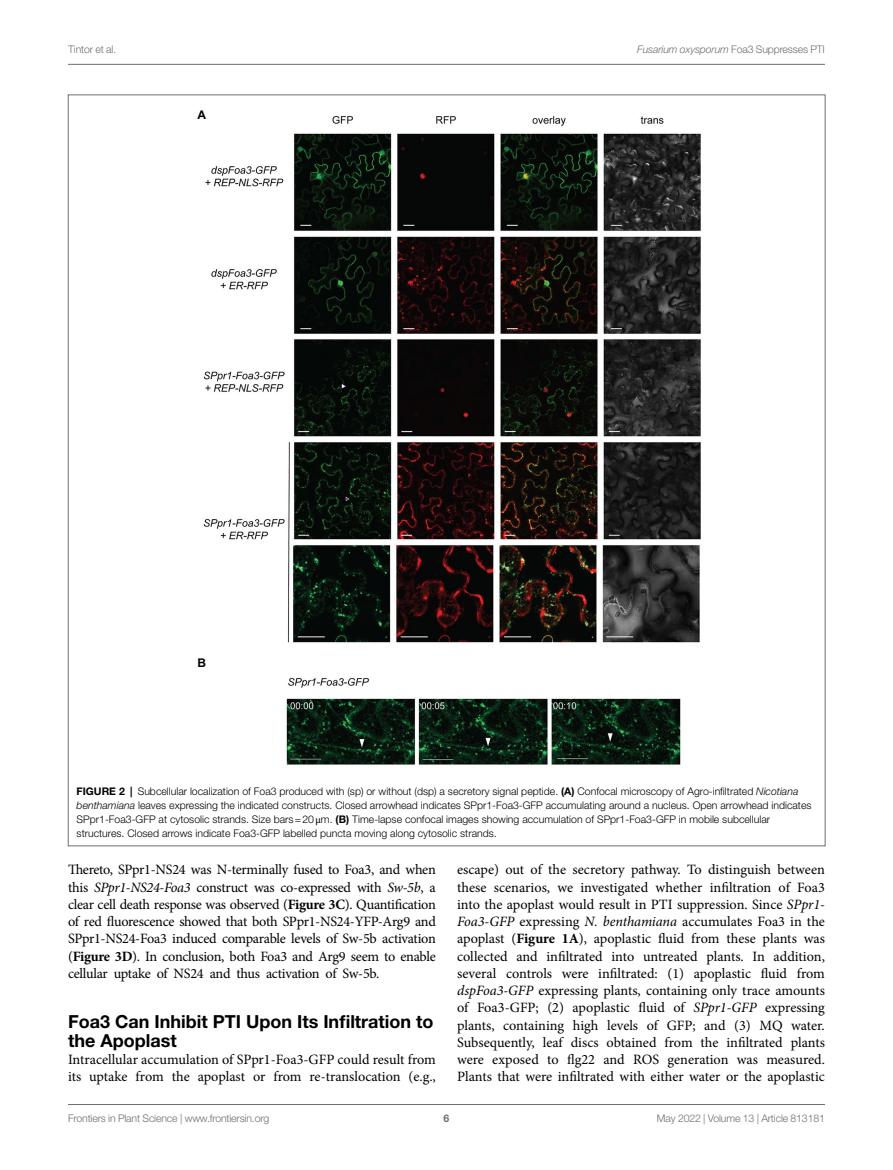
<style>
.page{position:relative;width:893px;height:1170px;background:#fff}
.page>*{position:absolute;margin:0;border:0;box-sizing:border-box;transform-origin:0 0}
.HEAD_2{font:700 18px/18.8px "Helvetica Neue LT Std";color:#000}
.TEXT_FLUSH{font:14.25px/17.2px "Minion Pro";color:#000}
.TEXT{font:14.25px/17.2px "Minion Pro";letter-spacing:-.02em;color:#000;text-align:justify}
.t1{font:700 12px "Arial";color:#000}
.FIG_LEG{font:300 10.5px/14.2px "Helvetica Neue LT Std";color:#000}
.t2{font:300 10.5px "Helvetica Neue LT Std";letter-spacing:-.015em;color:#6d6e71}
.t3{font:italic 300 10.5px "Helvetica Neue LT Std";letter-spacing:-.015em;color:#6d6e71}
.t4{font:700 10.5px "Helvetica Neue LT Std";color:#6d6e71}
.s1{font-style:normal}
.s2{font-weight:700}
.s3{font-style:italic}
.s4{font-family:"STIX General";font-weight:400}
</style>
<div class="page">
<hr style="left:68px;top:64px;width:757px;height:1px;background:#6d6e71">
<hr style="left:68px;top:1104px;width:757px;height:1px;background:#6d6e71">
<img style="left:203px;top:116px;width:498px;height:649px">
<p class="t2" style="left:68px;top:42px;width:50px">Tintor et al.</p>
<p class="t3" style="left:637px;top:43px;width:189px">Fusarium oxysporum <span class="s1">Foa3 Suppresses PTI</span></p>
<p class="t1" style="left:198px;top:106px;width:10px">A</p>
<p class="t1" style="left:198px;top:654px;width:10px">B</p>
<p class="FIG_LEG" style="left:77px;top:783px;width:736px"><span class="s2">FIGURE 2 |</span> Subcellular localization of Foa3 produced with (sp) or without (dsp) a secretory signal peptide. <span class="s2">(A)</span> Confocal microscopy of Agro-infiltrated <span class="s3">Nicotiana benthamiana</span> leaves expressing the indicated constructs. Closed arrowhead indicates SPpr1-Foa3-GFP accumulating around a nucleus. Open arrowhead indicates SPpr1-Foa3-GFP at cytosolic strands. Size bars=20<span class="s4">μ</span>m. <span class="s2">(B)</span> Time-lapse confocal images showing accumulation of SPpr1-Foa3-GFP in mobile subcellular structures. Closed arrows indicate Foa3-GFP labelled puncta moving along cytosolic strands.</p>
<p class="TEXT" style="left:68px;top:861px;width:369px">Thereto, SPpr1-NS24 was N-terminally fused to Foa3, and when this <span class="s3">SPpr1-NS24-Foa3</span> construct was co-expressed with <span class="s3">Sw-5b</span>, a clear cell death response was observed (<span class="s2">Figure 3C</span>). Quantification of red fluorescence showed that both SPpr1-NS24-YFP-Arg9 and SPpr1-NS24-Foa3 induced comparable levels of Sw-5b activation (<span class="s2">Figure 3D</span>). In conclusion, both Foa3 and Arg9 seem to enable cellular uptake of NS24 and thus activation of Sw-5b.</p>
<p class="HEAD_2" style="left:68px;top:1011px;width:367px">Foa3 Can Inhibit PTI Upon Its Infiltration to the Apoplast</p>
<p class="TEXT_FLUSH" style="left:68px;top:1050px;width:369px">Intracellular accumulation of SPpr1-Foa3-GFP could result from its uptake from the apoplast or from re-translocation (e.g.,</p>
<p class="TEXT_FLUSH" style="left:457px;top:861px;width:369px;text-align:justify">escape) out of the secretory pathway. To distinguish between these scenarios, we investigated whether infiltration of Foa3 into the apoplast would result in PTI suppression. Since <span class="s3">SPpr1- Foa3-GFP</span> expressing <span class="s3">N. benthamiana</span> accumulates Foa3 in the apoplast (<span class="s2">Figure 1A</span>), apoplastic fluid from these plants was collected and infiltrated into untreated plants. In addition, several controls were infiltrated: (1) apoplastic fluid from <span class="s3">dspFoa3-GFP</span> expressing plants, containing only trace amounts of Foa3-GFP; (2) apoplastic fluid of <span class="s3">SPpr1-GFP</span> expressing plants, containing high levels of GFP; and (3) MQ water.<br>Subsequently, leaf discs obtained from the infiltrated plants were exposed to flg22 and ROS generation was measured.<br>Plants that were infiltrated with either water or the apoplastic</p>
<p class="t2" style="left:68px;top:1111px;width:203px">Frontiers in Plant Science | www.frontiersin.org</p>
<p class="t4" style="left:444px;top:1111px;width:7px">6</p>
<p class="t2" style="left:657px;top:1111px;width:169px">May 2022 | Volume 13 | Article 813181</p>
</div>
